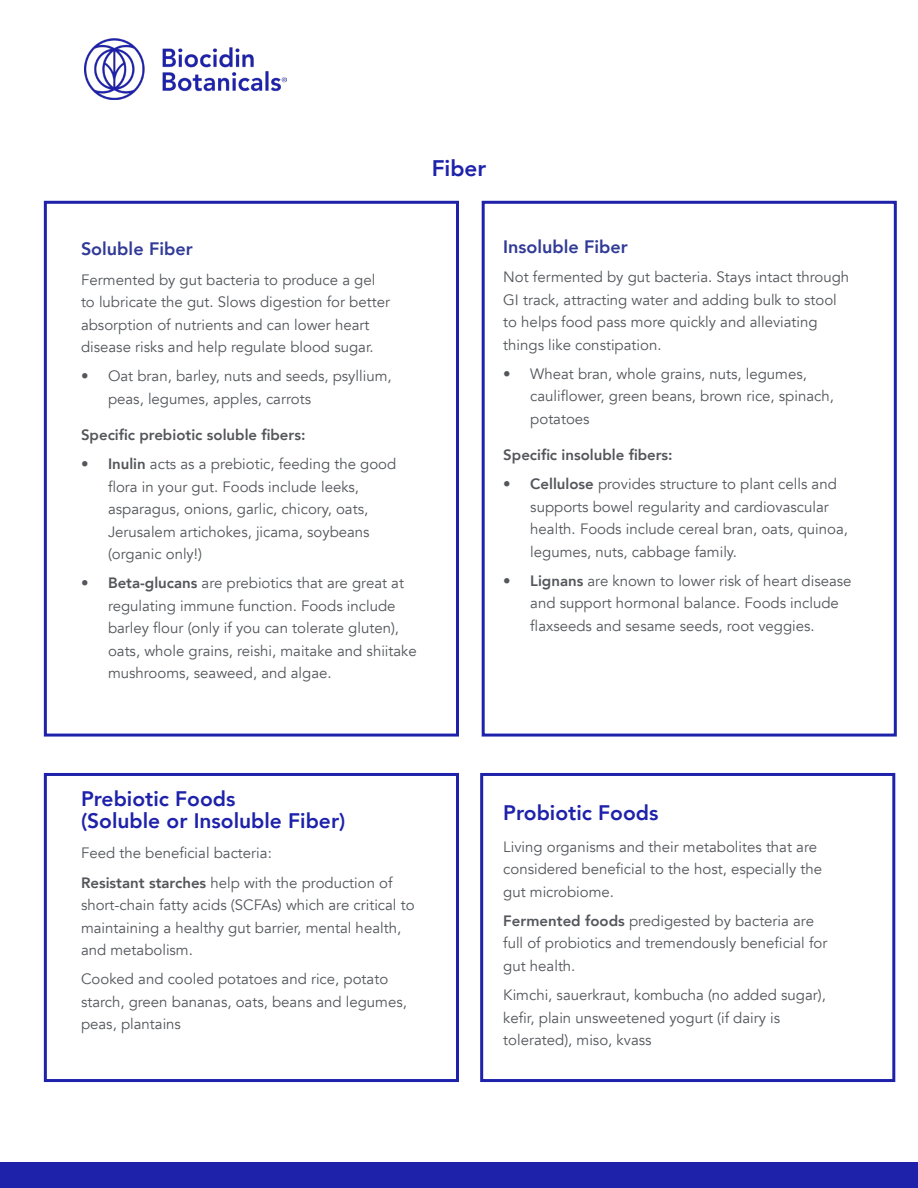
<style>
.page{position:relative;width:918px;height:1188px;background:#fff}
.page>*{position:absolute;margin:0;border:0;box-sizing:border-box;transform-origin:0 0}
.t1{font:800 22.5px "Avenir";color:#1e22aa}
.t2{font:800 21px/22.5px "Avenir";color:#1e22aa}
.t3{font:800 18px "Avenir";color:#313a97}
.t4{font:15px/22.5px "Avenir";color:#53565a}
.t5{font:800 15px "Avenir";color:#53565a}
.s1{font-weight:800}
</style>
<div class="page">
<img style="left:84px;top:39px;width:202px;height:60px">
<div style="left:0;top:1162px;width:918px;height:26px;background:#1e22aa"></div>
<div style="left:482px;top:201px;width:415px;height:536px;background:#fff;border:3px solid #1e22aa"></div>
<div style="left:44px;top:773px;width:415px;height:309px;background:#fff;border:3px solid #1e22aa"></div>
<div style="left:44px;top:201px;width:415px;height:536px;background:#fff;border:3px solid #1e22aa"></div>
<div style="left:480px;top:773px;width:415px;height:309px;background:#fff;border:3px solid #1e22aa"></div>
<h1 class="t1" style="left:432px;top:151px;width:56px">Fiber</h1>
<p class="t3" style="left:81px;top:235px;width:113px">Soluble Fiber</p>
<p class="t4" style="left:81px;top:268px;width:311px">Fermented by gut bacteria to produce a gel to lubricate the gut. Slows digestion for better absorption of nutrients and can lower heart disease risks and help regulate blood sugar.</p>
<p class="t4" style="left:108px;top:365px;width:285px;text-indent:-27px">• Oat bran, barley, nuts and seeds, psyllium, peas, legumes, apples, carrots</p>
<p class="t5" style="left:81px;top:423px;width:226px">Specific prebiotic soluble fibers:</p>
<p class="t4" style="left:108px;top:453px;width:290px;text-indent:-27px"><span class="s1">• Inulin</span> acts as a prebiotic, feeding the good flora in your gut. Foods include leeks, asparagus, onions, garlic, chicory, oats, Jerusalem artichokes, jicama, soybeans (organic only!)</p>
<p class="t4" style="left:108px;top:572px;width:310px;text-indent:-27px"><span class="s1">• Beta-glucans</span> are prebiotics that are great at regulating immune function. Foods include barley flour (only if you can tolerate gluten), oats, whole grains, reishi, maitake and shiitake mushrooms, seaweed, and algae.</p>
<p class="t3" style="left:503px;top:233px;width:126px">Insoluble Fiber</p>
<p class="t4" style="left:503px;top:266px;width:348px">Not fermented by gut bacteria. Stays intact through GI track, attracting water and adding bulk to stool to helps food pass more quickly and alleviating things like constipation.</p>
<p class="t4" style="left:530px;top:363px;width:305px;text-indent:-27px">• Wheat bran, whole grains, nuts, legumes, cauliflower, green beans, brown rice, spinach, potatoes</p>
<p class="t5" style="left:503px;top:443px;width:171px">Specific insoluble fibers:</p>
<p class="t4" style="left:530px;top:473px;width:319px;text-indent:-27px"><span class="s1">• Cellulose</span> provides structure to plant cells and supports bowel regularity and cardiovascular health. Foods include cereal bran, oats, quinoa, legumes, nuts, cabbage family.</p>
<p class="t4" style="left:530px;top:570px;width:323px;text-indent:-27px"><span class="s1">• Lignans</span> are known to lower risk of heart disease and support hormonal balance. Foods include flaxseeds and sesame seeds, root veggies.</p>
<h2 class="t2" style="left:81px;top:787px;width:266px">Prebiotic Foods<br>(Soluble or Insoluble Fiber)</h2>
<p class="t4" style="left:81px;top:839px;width:313px;line-height:29.2px">Feed the beneficial bacteria:<br><span class="s1">Resistant starches</span> help with the production of</p>
<p class="t4" style="left:81px;top:894px;width:335px">short-chain fatty acids (SCFAs) which are critical to maintaining a healthy gut barrier, mental health, and metabolism.</p>
<p class="t4" style="left:81px;top:968px;width:327px">Cooked and cooled potatoes and rice, potato starch, green bananas, oats, beans and legumes, peas, plantains</p>
<h2 class="t2" style="left:503px;top:801px;width:157px">Probiotic Foods</h2>
<p class="t4" style="left:503px;top:836px;width:320px">Living organisms and their metabolites that are considered beneficial to the host, especially the gut microbiome.</p>
<p class="t4" style="left:503px;top:910px;width:326px"><span class="s1">Fermented foods</span> predigested by bacteria are full of probiotics and tremendously beneficial for gut health.</p>
<p class="t4" style="left:503px;top:984px;width:324px">Kimchi, sauerkraut, kombucha (no added sugar), kefir, plain unsweetened yogurt (if dairy is tolerated), miso, kvass</p>
</div>
